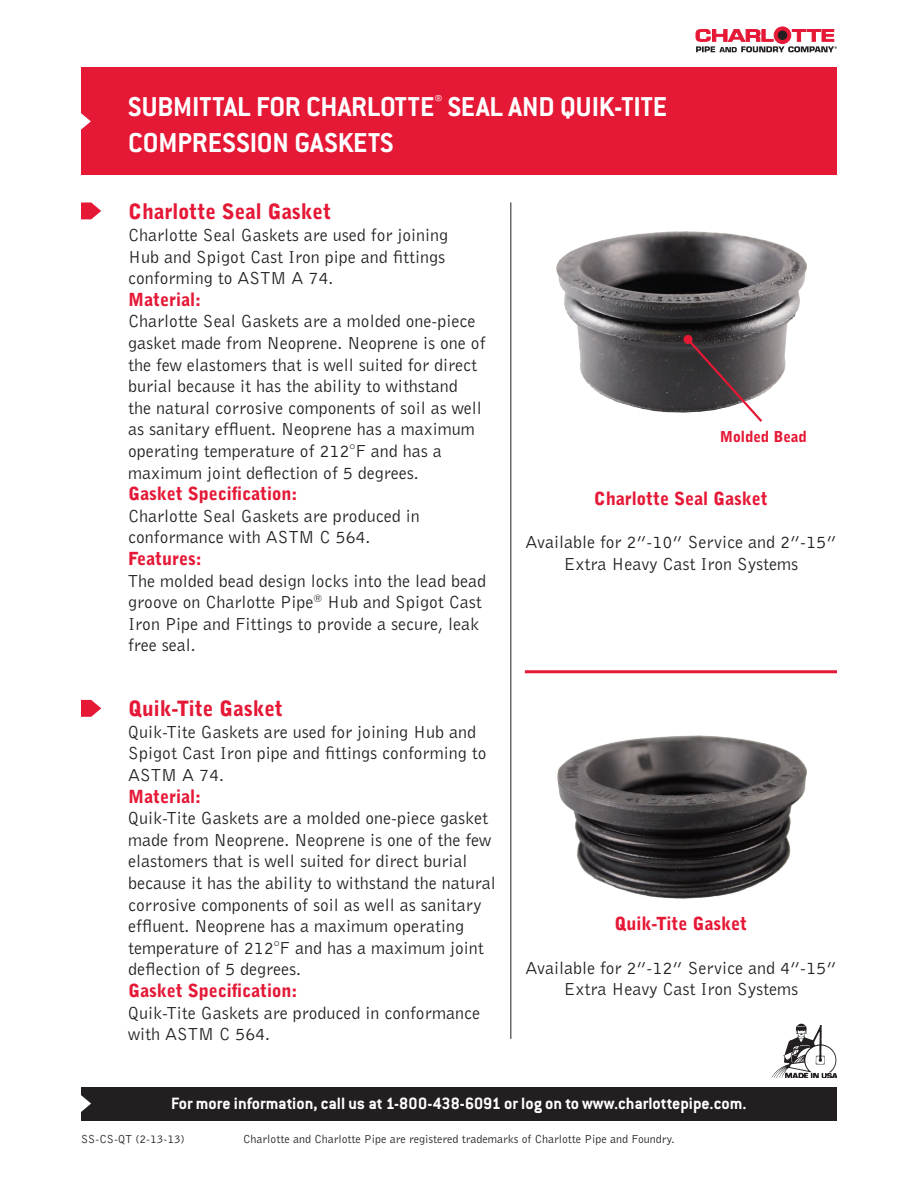
<style>
.page{position:relative;width:918px;height:1188px;background:#fff}
.page>*{position:absolute;margin:0;border:0;box-sizing:border-box;transform-origin:0 0}
.t1{font:700 30px "Conduit ITC";color:#fff}
.t2{font:900 21px "Bell Gothic BT";color:#e51836}
.t3{font:18px/21.6px "Bell Gothic BT";color:#231f20}
.t4{font:900 18px "Bell Gothic BT";color:#e51836}
.t5{font:700 18px "Conduit ITC";color:#fff}
.t6{font:900 15px "Bell Gothic BT";color:#e51836}
.t7{font:12px "Bell Gothic BT";color:#231f20}
</style>
<div class="page">
<img style="left:556px;top:231px;width:251px;height:182px">
<div style="left:81px;top:68px;width:756px;height:108px;background:#e51836"></div>
<div style="left:81px;top:1087px;width:756px;height:33px;background:#231f20"></div>
<svg style="left:81px;top:202px;width:20px;height:17px"></svg>
<svg style="left:81px;top:113px;width:10px;height:17px"></svg>
<hr style="left:525px;top:670px;width:312px;height:3px;background:#e51836">
<svg style="left:81px;top:700px;width:20px;height:17px"></svg>
<svg style="left:81px;top:1095px;width:10px;height:17px"></svg>
<svg style="left:685px;top:336px;width:80px;height:86px"></svg>
<div style="left:684px;top:335px;width:9px;height:9px;background:#e51836;border-radius:50%"></div>
<hr style="left:510px;top:202px;width:1px;height:837px;background:#231f20">
<div style="left:774px;top:27px;width:17px;height:17px;border:1px solid #e51836;border-radius:50%"></div>
<svg style="left:696px;top:29px;width:141px;height:23px"></svg>
<img style="left:772px;top:1024px;width:65px;height:54px">
<img style="left:557px;top:735px;width:250px;height:164px">
<p class="t1" style="left:128px;top:89px;width:541px">SUBMITTAL FOR CHARLOTTE<sup>®</sup> SEAL AND QUIK-TITE</p>
<p class="t1" style="left:128px;top:125px;width:267px">COMPRESSION GASKETS</p>
<p class="t2" style="left:128px;top:199px;width:204px">Charlotte Seal Gasket</p>
<p class="t3" style="left:128px;top:224px;width:321px">Charlotte Seal Gaskets are used for joining<br>Hub and Spigot Cast Iron pipe and fittings conforming to ASTM A 74.</p>
<p class="t4" style="left:128px;top:288px;width:75px">Material:</p>
<p class="t3" style="left:128px;top:310px;width:359px">Charlotte Seal Gaskets are a molded one-piece gasket made from Neoprene. Neoprene is one of the few elastomers that is well suited for direct burial because it has the ability to withstand the natural corrosive components of soil as well as sanitary effluent. Neoprene has a maximum operating temperature of 212°F and has a maximum joint deflection of 5 degrees.</p>
<p class="t4" style="left:128px;top:482px;width:171px">Gasket Specification:</p>
<p class="t3" style="left:128px;top:505px;width:293px">Charlotte Seal Gaskets are produced in conformance with ASTM C 564.</p>
<p class="t4" style="left:128px;top:547px;width:75px">Features:</p>
<p class="t3" style="left:128px;top:569px;width:360px">The molded bead design locks into the lead bead groove on Charlotte Pipe<sup>®</sup> Hub and Spigot Cast Iron Pipe and Fittings to provide a secure, leak free seal.</p>
<p class="t2" style="left:128px;top:695px;width:156px">Quik-Tite Gasket</p>
<p class="t3" style="left:128px;top:721px;width:360px">Quik-Tite Gaskets are used for joining Hub and<br>Spigot Cast Iron pipe and fittings conforming to<br>ASTM A 74.</p>
<p class="t4" style="left:128px;top:785px;width:75px">Material:</p>
<p class="t3" style="left:128px;top:807px;width:369px">Quik-Tite Gaskets are a molded one-piece gasket made from Neoprene. Neoprene is one of the few elastomers that is well suited for direct burial because it has the ability to withstand the natural corrosive components of soil as well as sanitary effluent. Neoprene has a maximum operating temperature of 212°F and has a maximum joint deflection of 5 degrees.</p>
<p class="t4" style="left:128px;top:979px;width:171px">Gasket Specification:</p>
<p class="t3" style="left:128px;top:1001px;width:353px">Quik-Tite Gaskets are produced in conformance with ASTM C 564.</p>
<p class="t6" style="left:720px;top:427px;width:88px">Molded Bead</p>
<p class="t4" style="left:594px;top:487px;width:175px">Charlotte Seal Gasket</p>
<p class="t3" style="left:526px;top:531px;width:312px;text-align:center">Available for 2”-10” Service and 2”-15”<br>Extra Heavy Cast Iron Systems</p>
<p class="t4" style="left:615px;top:913px;width:134px">Quik-Tite Gasket</p>
<p class="t3" style="left:526px;top:956px;width:312px;text-align:center">Available for 2”-12” Service and 4”-15”<br>Extra Heavy Cast Iron Systems</p>
<p class="t5" style="left:171px;top:1093px;width:577px">For more information, call us at 1-800-438-6091 or log on to www.charlottepipe.com.</p>
<p class="t7" style="left:81px;top:1132px;width:105px">SS-CS-QT (2-13-13)</p>
<p class="t7" style="left:243px;top:1132px;width:433px">Charlotte and Charlotte Pipe are registered trademarks of Charlotte Pipe and Foundry.</p>
</div>
